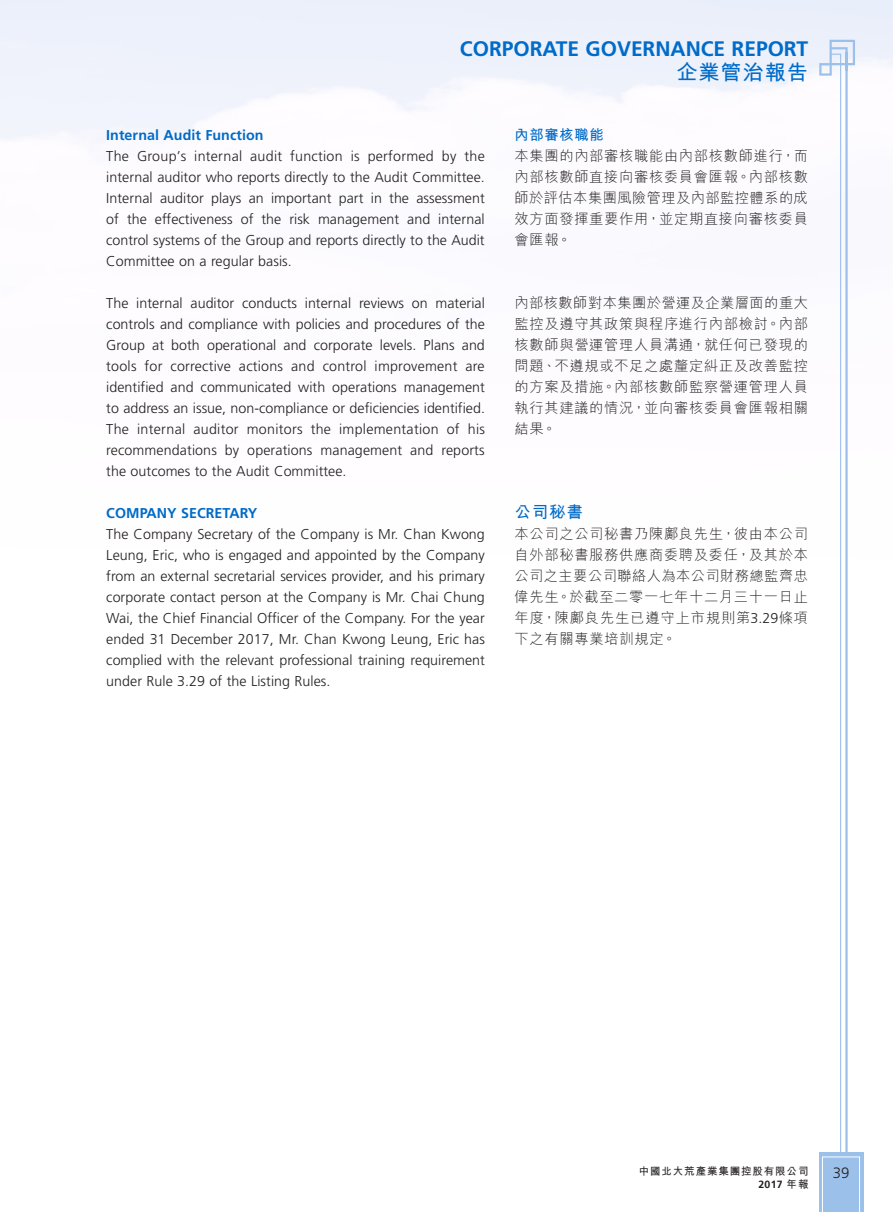
<style>
.page{position:relative;width:893px;height:1212px;background:#fff}
.page>*{position:absolute;margin:0;border:0;box-sizing:border-box;transform-origin:0 0}
.t1{font:700 21px "Frutiger LT Std";color:#006bc8}
.t2{font:700 21px "M Hei HK";letter-spacing:.055em;color:#006bc8}
.C_Heading_1{font:700 16.5px "M Hei HK";color:#006bc8}
.t3{font:300 15px "Frutiger LT Std";color:#231f20}
.Body_Text{font:300 14.25px/21px "Frutiger LT Std";letter-spacing:.005em;color:#231f20;text-align:justify}
.C_Body_Text{font:300 14.25px/21px "M Hei HK";letter-spacing:.05em;color:#231f20;text-align:justify}
.Heading_2{font:700 14.25px "Frutiger LT Std";letter-spacing:.005em;color:#006bc8}
.Heading_1{font:700 14.25px "Frutiger LT Std";letter-spacing:.005em;color:#006bc8}
.C_Heading_2{font:700 14.25px "M Hei HK";letter-spacing:.055em;color:#006bc8}
.t4{font:700 10.5px "M Hei HK";letter-spacing:.085em;color:#231f20}
.t5{font:700 10.5px "Frutiger LT Std";color:#231f20}
.s1{font-family:"Frutiger LT Std"}
.s2{font-family:"M Hei HK"}
</style>
<div class="page">
<div style="left:819px;top:1152px;width:44px;height:60px;background:#9bc0ea"></div>
<svg style="left:819px;top:40px;width:41px;height:1172px"></svg>
<hr style="left:845px;top:52px;width:3px;height:19px;background:#9bc0ea">
<h1 class="t1" style="left:460px;top:36px;width:350px">CORPORATE GOVERNANCE REPORT</h1>
<h1 class="t2" style="left:676px;top:57px;width:133px">企業管治報告</h1>
<p class="Heading_2" style="left:106px;top:127px;width:159px">Internal Audit Function</p>
<p class="Body_Text" style="left:106px;top:146px;width:380px">The Group’s internal audit function is performed by the internal auditor who reports directly to the Audit Committee.<br>Internal auditor plays an important part in the assessment of the effectiveness of the risk management and internal control systems of the Group and reports directly to the Audit Committee on a regular basis.</p>
<p class="Body_Text" style="left:106px;top:293px;width:380px">The internal auditor conducts internal reviews on material controls and compliance with policies and procedures of the Group at both operational and corporate levels. Plans and tools for corrective actions and control improvement are identified and communicated with operations management to address an issue, non-compliance or deficiencies identified.<br>The internal auditor monitors the implementation of his recommendations by operations management and reports the outcomes to the Audit Committee.</p>
<p class="Heading_1" style="left:106px;top:505px;width:153px">COMPANY SECRETARY</p>
<p class="Body_Text" style="left:106px;top:524px;width:380px">The Company Secretary of the Company is Mr. Chan Kwong Leung, Eric, who is engaged and appointed by the Company from an external secretarial services provider, and his primary corporate contact person at the Company is Mr. Chai Chung Wai, the Chief Financial Officer of the Company. For the year ended 31 December 2017, Mr. Chan Kwong Leung, Eric has complied with the relevant professional training requirement under Rule 3.29 of the Listing Rules.</p>
<p class="C_Heading_2" style="left:514px;top:125px;width:91px">內部審核職能</p>
<p class="C_Body_Text" style="left:514px;top:145px;width:295px">本集團的內部審核職能由內部核數師進行，而內部核數師直接向審核委員會匯報。內部核數師於評估本集團風險管理及內部監控體系的成效方面發揮重要作用，並定期直接向審核委員會匯報。</p>
<p class="C_Body_Text" style="left:514px;top:292px;width:295px">內部核數師對本集團於營運及企業層面的重大監控及遵守其政策與程序進行內部檢討。內部核數師與營運管理人員溝通，就任何已發現的問題、不遵規或不足之處釐定糾正及改善監控的方案及措施。內部核數師監察營運管理人員執行其建議的情況，並向審核委員會匯報相關結果。</p>
<p class="C_Heading_1" style="left:514px;top:500px;width:70px">公司秘書</p>
<p class="C_Body_Text" style="left:514px;top:523px;width:295px">本公司之公司秘書乃陳鄺良先生，彼由本公司自外部秘書服務供應商委聘及委任，及其於本公司之主要公司聯絡人為本公司財務總監齊忠偉先生。於截至二零一七年十二月三十一日止年度，陳鄺良先生已遵守上市規則第<span class="s1">3.29</span>條項下之有關專業培訓規定。</p>
<p class="t4" style="left:639px;top:1164px;width:171px">中國北大荒產業集團控股有限公司</p>
<p class="t3" style="left:833px;top:1164px;width:18px">39</p>
<p class="t5" style="left:758px;top:1178px;width:52px">2017 <span class="s2">年報</span></p>
</div>
